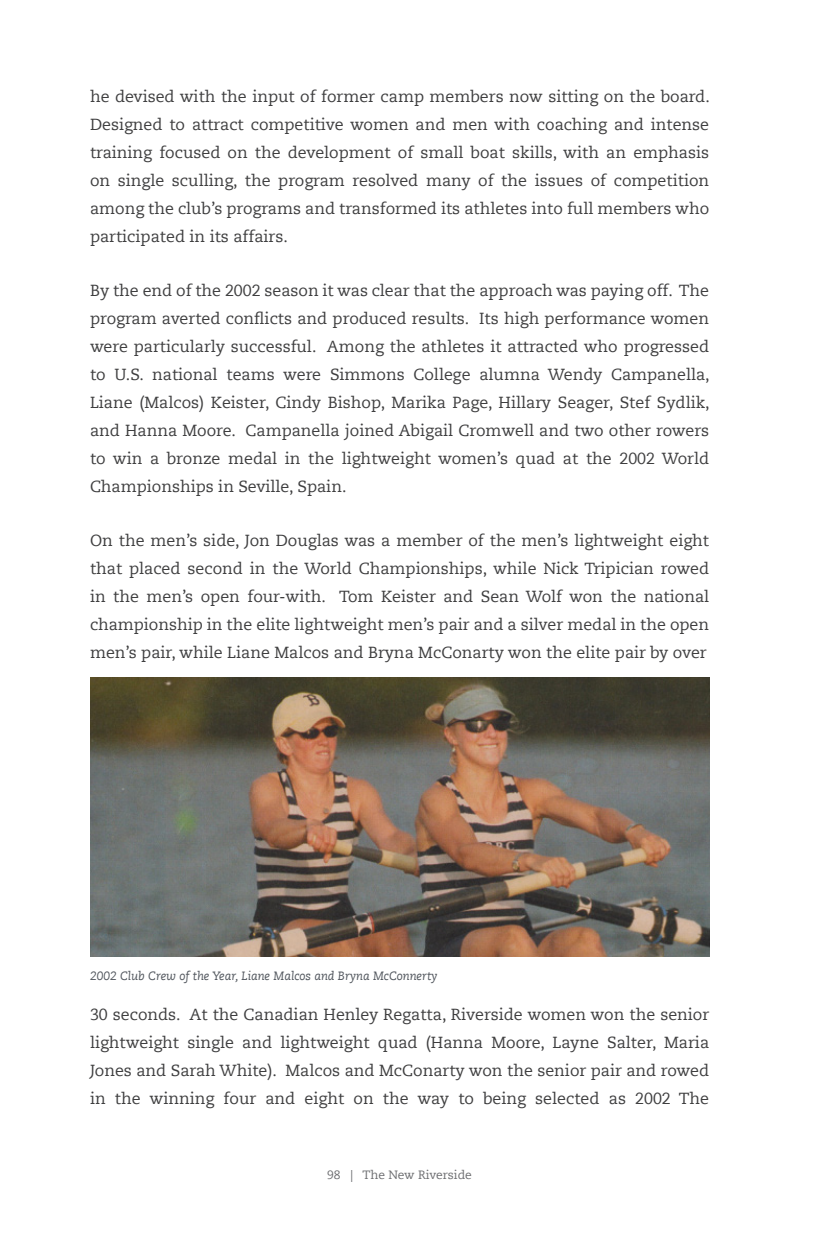
<style>
.page{position:relative;width:828px;height:1260px;background:#fff}
.page>*{position:absolute;margin:0;border:0;box-sizing:border-box;transform-origin:0 0}
.t1{font:16px/28px "Caecilia LT Pro 55 Roman";color:#3e3e3f;text-align:justify}
.t2{font:italic 12px "Caecilia LT Pro 56";color:#53585f}
.t3{font:12px "Caecilia LT Pro 55 Roman";color:#6c6d70}
</style>
<div class="page">
<img style="left:90px;top:677px;width:619px;height:280px">
<p class="t1" style="left:90px;top:84px;width:621px">he devised with the input of former camp members now sitting on the board.<br>Designed to attract competitive women and men with coaching and intense training focused on the development of small boat skills, with an emphasis on single sculling, the program resolved many of the issues of competition among the club’s programs and transformed its athletes into full members who participated in its affairs.</p>
<p class="t1" style="left:90px;top:278px;width:621px">By the end of the 2002 season it was clear that the approach was paying off. The program averted conflicts and produced results. Its high performance women were particularly successful. Among the athletes it attracted who progressed to U.S. national teams were Simmons College alumna Wendy Campanella, Liane (Malcos) Keister, Cindy Bishop, Marika Page, Hillary Seager, Stef Sydlik, and Hanna Moore. Campanella joined Abigail Cromwell and two other rowers to win a bronze medal in the lightweight women’s quad at the 2002 World Championships in Seville, Spain.</p>
<p class="t1" style="left:90px;top:528px;width:621px">On the men’s side, Jon Douglas was a member of the men’s lightweight eight that placed second in the World Championships, while Nick Tripician rowed in the men’s open four-with. Tom Keister and Sean Wolf won the national championship in the elite lightweight men’s pair and a silver medal in the open men’s pair, while Liane Malcos and Bryna McConarty won the elite pair by over</p>
<p class="t2" style="left:90px;top:971px;width:349px">2002 Club Crew of the Year, Liane Malcos and Bryna McConnerty</p>
<p class="t1" style="left:90px;top:1002px;width:621px">30 seconds. At the Canadian Henley Regatta, Riverside women won the senior lightweight single and lightweight quad (Hanna Moore, Layne Salter, Maria Jones and Sarah White). Malcos and McConarty won the senior pair and rowed in the winning four and eight on the way to being selected as 2002 The</p>
<p class="t3" style="left:327px;top:1170px;width:146px">98 | The New Riverside</p>
</div>
